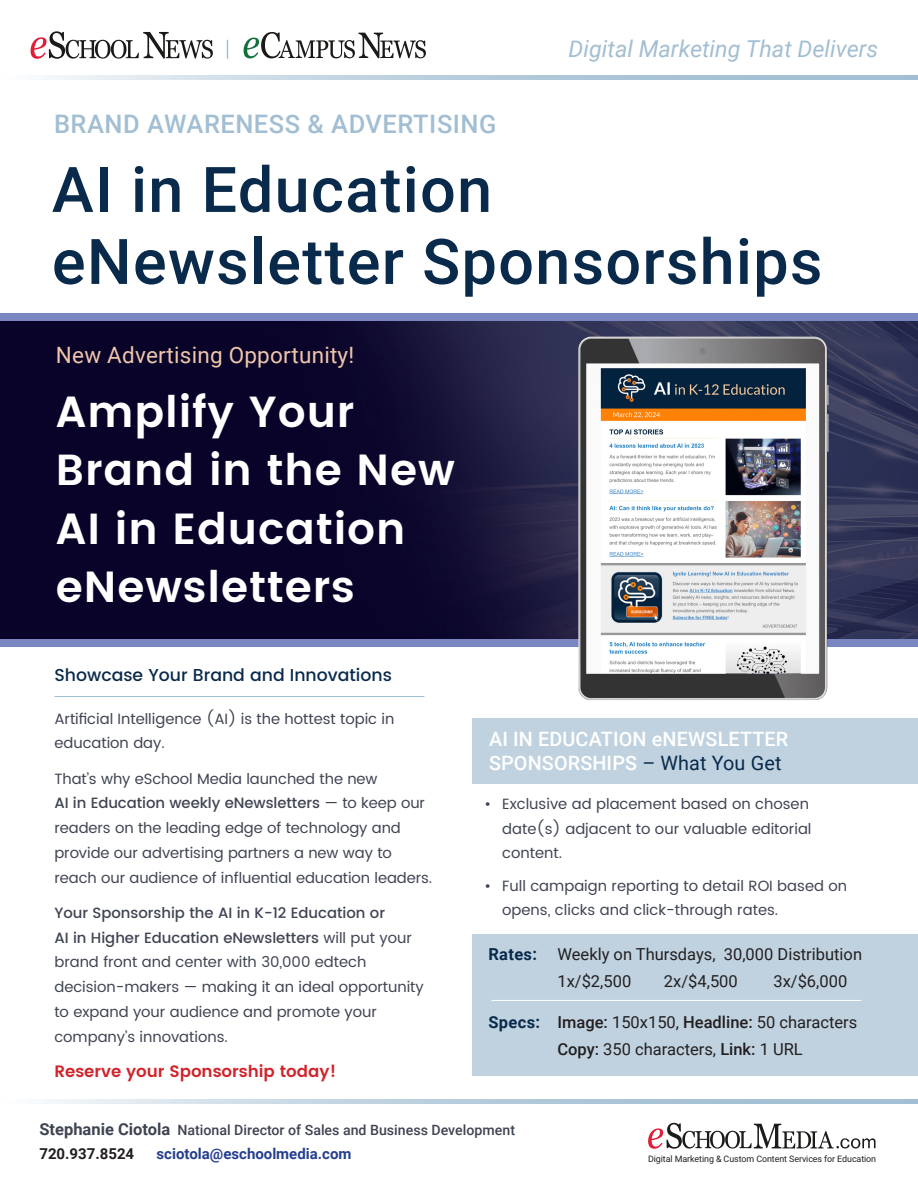
<style>
.page{position:relative;width:918px;height:1188px;background:#fff}
.page>*{position:absolute;margin:0;border:0;box-sizing:border-box;transform-origin:0 0}
.t1{font:500 63px "Roboto";letter-spacing:.02em;color:#092a4b}
.t2{font:600 43.5px "Poppins";letter-spacing:.02em;color:#fff}
.t3{font:500 25.5px "Roboto";letter-spacing:.02em;color:#a2bed2}
.t4{font:italic 23.25px "Roboto";color:#a2bed2}
.t5{font:22.5px "Roboto";letter-spacing:.01em;color:#efc6ab}
.t6{font:500 19.8px "Roboto";letter-spacing:.005em;color:#fff}
.t7{font:500 17.25px "Poppins";color:#092a4b}
.t8{font:16.5px "Roboto";color:#231f20}
.t9{font:600 16.5px "Poppins";color:#d1232a}
.t10{font:700 15px "Roboto";color:#253f8e}
.t11{font:700 15px "Roboto";color:#231f20}
.t12{font:14.85px/24.8px "Poppins";color:#3f4452}
.t13{font:500 14.1px "Roboto";color:#3f4452}
.t14{font:9px "Roboto";letter-spacing:-.01em;color:#231f20}
.s1{font-weight:500}
.s2{font-weight:400;color:#092a4b}
.s3{font-weight:700;color:#092a4b}
.s4{font-weight:700;font-size:16.5px}
</style>
<div class="page">
<svg style="left:44px;top:76px;width:874px;height:4px"></svg>
<svg style="left:31px;top:31px;width:182px;height:28px"></svg>
<svg style="left:244px;top:32px;width:182px;height:26px"></svg>
<svg style="left:227px;top:40px;width:1px;height:19px"></svg>
<svg style="left:648px;top:1123px;width:228px;height:26px"></svg>
<svg style="left:44px;top:1099px;width:874px;height:4px"></svg>
<img style="left:0;top:321px;width:918px;height:318px">
<div style="left:0;top:313px;width:918px;height:8px;background:#7a86c2"></div>
<div style="left:0;top:639px;width:918px;height:8px;background:#7a86c2"></div>
<img style="left:569px;top:332px;width:268px;height:368px">
<hr style="left:55px;top:696px;width:369px;height:1px;background:#a2bed2">
<div style="left:472px;top:934px;width:446px;height:142px;background:#c0d2df"></div>
<div style="left:472px;top:718px;width:446px;height:66px;background:#c0d2df"></div>
<hr style="left:491px;top:1000px;width:370px;height:1px;background:#fff">
<h3 class="t4" style="left:569px;top:33px;width:311px">Digital Marketing That Delivers</h3>
<h3 class="t3" style="left:54px;top:107px;width:444px">BRAND AWARENESS &amp; ADVERTISING</h3>
<p class="t1" style="left:52px;top:145px;width:442px">AI in Education</p>
<p class="t1" style="left:52px;top:217px;width:772px">eNewsletter Sponsorships</p>
<p class="t5" style="left:56px;top:340px;width:300px">New Advertising Opportunity!</p>
<p class="t2" style="left:56px;top:379px;width:300px">Amplify Your</p>
<p class="t2" style="left:56px;top:437px;width:400px">Brand in the New</p>
<p class="t2" style="left:56px;top:496px;width:351px">AI in Education</p>
<p class="t2" style="left:56px;top:554px;width:301px">eNewsletters</p>
<p class="t7" style="left:55px;top:662px;width:339px">Showcase Your Brand and Innovations</p>
<p class="t12" style="left:54px;top:706px;width:342px">Artificial Intelligence (AI) is the hottest topic in</p>
<p class="t12" style="left:54px;top:731px;width:112px">education day.</p>
<p class="t12" style="left:54px;top:766px;width:379px">That’s why eSchool Media launched the new<br><span class="s1">AI in Education weekly eNewsletters</span> — to keep our readers on the leading edge of technology and provide our advertising partners a new way to reach our audience of influential education leaders.</p>
<p class="t12" style="left:54px;top:901px;width:371px"><span class="s1">Your Sponsorship the AI in K-12 Education or<br>AI in Higher Education eNewsletters</span> will put your brand front and center with 30,000 edtech decision-makers — making it an ideal opportunity to expand your audience and promote your company’s innovations.</p>
<p class="t9" style="left:54px;top:1059px;width:284px">Reserve your Sponsorship today!</p>
<p class="t6" style="left:489px;top:725px;width:301px">AI IN EDUCATION eNEWSLETTER</p>
<p class="t6" style="left:489px;top:749px;width:294px">SPONSORSHIPS <span class="s2">– What You Get</span></p>
<p class="t12" style="left:502px;top:792px;width:311px;text-indent:-18px">• Exclusive ad placement based on chosen date(s) adjacent to our valuable editorial content.</p>
<p class="t12" style="left:502px;top:873px;width:347px;text-indent:-18px">• Full campaign reporting to detail ROI based on opens, clicks and click-through rates.</p>
<p class="t8" style="left:488px;top:943px;width:375px"><span class="s3">Rates:</span> Weekly on Thursdays, 30,000 Distribution</p>
<p class="t8" style="left:557px;top:970px;width:75px">1x/$2,500</p>
<p class="t8" style="left:664px;top:970px;width:75px">2x/$4,500</p>
<p class="t8" style="left:773px;top:970px;width:75px">3x/$6,000</p>
<p class="t8" style="left:488px;top:1010px;width:370px"><span class="s3">Specs:</span> <span class="s1">Image:</span> 150x150, <span class="s1">Headline:</span> 50 characters</p>
<p class="t8" style="left:557px;top:1037px;width:247px"><span class="s1">Copy:</span> 350 characters, <span class="s1">Link:</span> 1 URL</p>
<p class="t13" style="left:39px;top:1120px;width:477px"><span class="s4">Stephanie Ciotola</span> National Director of Sales and Business Development</p>
<p class="t11" style="left:39px;top:1143px;width:96px">720.937.8524</p>
<p class="t10" style="left:157px;top:1143px;width:196px">sciotola@eschoolmedia.com</p>
<p class="t14" style="left:648px;top:1152px;width:229px">Digital Marketing &amp; Custom Content Services for Education</p>
</div>
